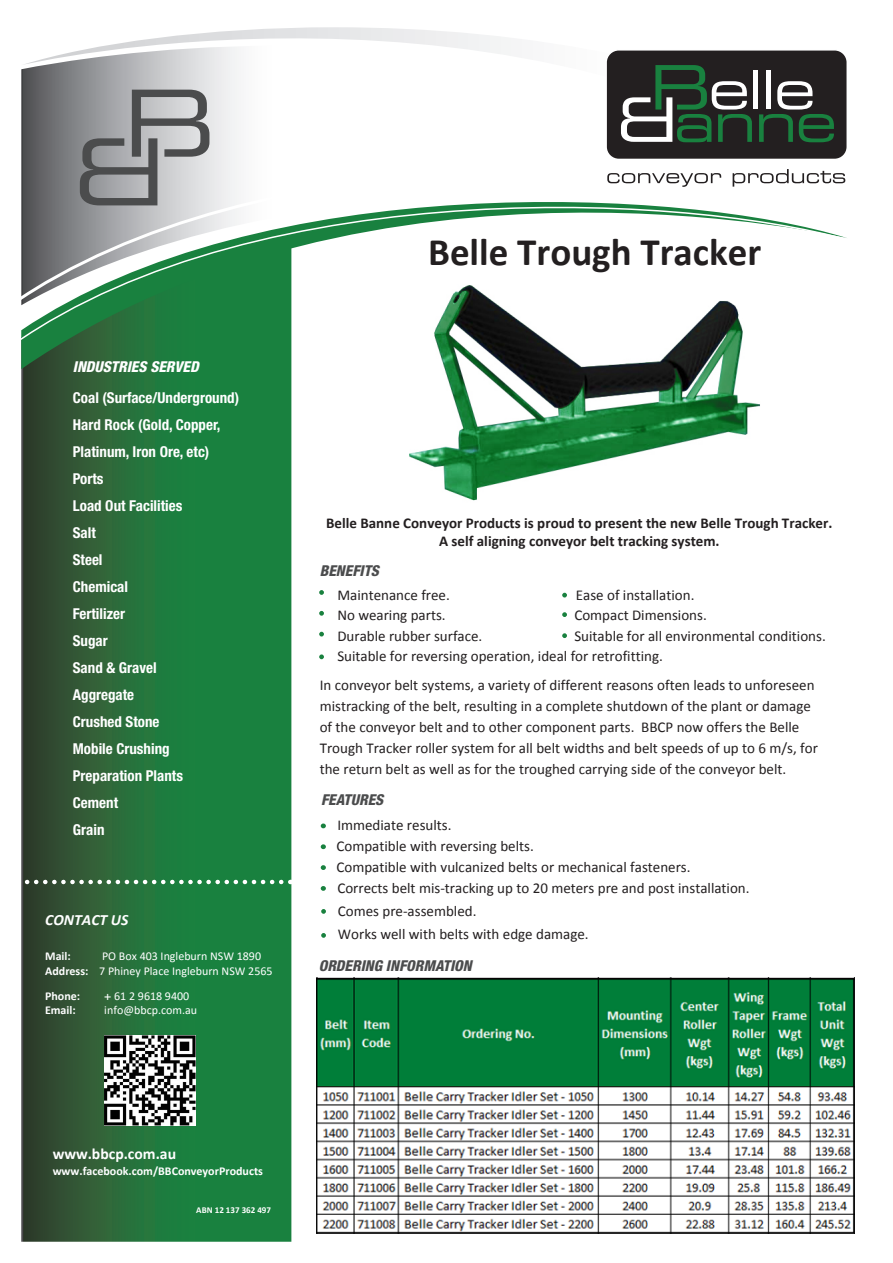
<style>
.page{position:relative;width:893px;height:1263px;background:#fff}
.page>*{position:absolute;margin:0;border:0;box-sizing:border-box;transform-origin:0 0}
.t1{font:700 39px "Calibri";color:#231f20}
.t2{font:700 15.75px "Calibri";color:#fff}
.t3{font:italic 700 15.75px "Calibri";color:#fff}
.t4{font:15px/21px "Calibri";color:#231f20}
.t5{font:700 condensed 15px/27px "Helvetica Neue";color:#fff}
.t6{font:700 15px/18px "Calibri";color:#231f20;text-align:center}
.t7{font:italic 800 condensed 15px "Helvetica Neue";color:#4b4c4d}
.t8{font:italic 800 condensed 15px "Helvetica Neue";color:#fff}
.t9{font:12px/14.4px "Calibri";color:#fff}
.t10{font:700 12px/14.4px "Calibri";color:#fff}
.t11{font:700 9px "Calibri";color:#fff}
.s1{font-weight:700}
.s2{font-family:"Helvetica Neue";font-weight:500;font-stretch:condensed}
.s3{font-style:inherit}
</style>
<div class="page">
<svg style="left:21px;top:369px;width:270px;height:873px;background:#246e3b"></svg>
<svg style="left:21px;top:346px;width:271px;height:23px;background:#22723c"></svg>
<svg style="left:21px;top:27px;width:490px;height:107px"></svg>
<svg style="left:21px;top:310px;width:271px;height:36px;background:#288046"></svg>
<svg style="left:21px;top:134px;width:826px;height:176px"></svg>
<svg style="left:607px;top:173px;width:114px;height:14px"></svg>
<svg style="left:733px;top:169px;width:112px;height:18px"></svg>
<svg style="left:605px;top:50px;width:242px;height:110px;background:#3b433d"></svg>
<svg style="left:319px;top:590px;width:5px;height:5px"></svg>
<svg style="left:319px;top:611px;width:5px;height:5px"></svg>
<svg style="left:319px;top:654px;width:5px;height:5px"></svg>
<svg style="left:562px;top:633px;width:5px;height:5px"></svg>
<svg style="left:319px;top:632px;width:5px;height:4px"></svg>
<svg style="left:21px;top:880px;width:260px;height:4px"></svg>
<svg style="left:562px;top:593px;width:5px;height:4px"></svg>
<svg style="left:562px;top:612px;width:5px;height:5px"></svg>
<svg style="left:321px;top:823px;width:5px;height:5px"></svg>
<svg style="left:321px;top:844px;width:5px;height:5px"></svg>
<svg style="left:321px;top:865px;width:5px;height:5px"></svg>
<svg style="left:321px;top:886px;width:5px;height:5px"></svg>
<img style="left:410px;top:280px;width:363px;height:221px">
<svg style="left:321px;top:909px;width:5px;height:5px"></svg>
<svg style="left:321px;top:933px;width:5px;height:5px"></svg>
<img style="left:316px;top:977px;width:539px;height:256px">
<img style="left:105px;top:1035px;width:90px;height:91px">
<p class="t8" style="left:73px;top:357px;width:127px">INDUSTRIES SERVED</p>
<p class="t5" style="left:73px;top:384px;width:168px">Coal (Surface/Underground)</p>
<p class="t5" style="left:73px;top:411px;width:149px">Hard Rock (Gold, Copper,<br>Platinum, Iron Ore, etc)</p>
<p class="t5" style="left:73px;top:465px;width:32px">Ports</p>
<p class="t5" style="left:73px;top:492px;width:111px">Load Out Facilities</p>
<p class="t5" style="left:73px;top:519px;width:25px">Salt</p>
<p class="t5" style="left:73px;top:546px;width:31px">Steel</p>
<p class="t5" style="left:73px;top:573px;width:57px">Chemical</p>
<p class="t5" style="left:73px;top:600px;width:54px">Fertilizer</p>
<p class="t5" style="left:73px;top:627px;width:36px">Sugar</p>
<p class="t5" style="left:73px;top:654px;width:85px">Sand &amp; Gravel</p>
<p class="t5" style="left:73px;top:681px;width:63px">Aggregate</p>
<p class="t5" style="left:73px;top:708px;width:88px">Crushed Stone</p>
<p class="t5" style="left:73px;top:735px;width:98px">Mobile Crushing</p>
<p class="t5" style="left:73px;top:762px;width:112px">Preparation Plants</p>
<p class="t5" style="left:73px;top:789px;width:47px">Cement</p>
<p class="t5" style="left:73px;top:816px;width:33px">Grain</p>
<p class="t3" style="left:45px;top:908px;width:85px">CONTACT US</p>
<p class="t10" style="left:45px;top:949px;width:27px">Mail:</p>
<p class="t9" style="left:45px;top:949px;width:229px;text-indent:57px">PO Box 403 Ingleburn NSW 1890<br><span class="s1">Address:</span> 7 Phiney Place Ingleburn NSW 2565</p>
<p class="t10" style="left:45px;top:988px;width:37px">Phone:<br>Email:</p>
<p class="t9" style="left:104px;top:988px;width:94px;line-height:14px"><span class="s2">+</span> 61 2 9618 9400 info@bbcp.com.au</p>
<p class="t1" style="left:428px;top:227px;width:335px">Belle <span class="s3">Trough</span> Tracker</p>
<p class="t6" style="left:326px;top:514px;width:508px">Belle Banne Conveyor Products is proud to present the new Belle Trough Tracker.<br>A self aligning conveyor belt tracking system.</p>
<p class="t7" style="left:320px;top:561px;width:61px">BENEFITS</p>
<p class="t4" style="left:337px;top:584px;width:114px">Maintenance free.</p>
<p class="t4" style="left:576px;top:584px;width:120px">Ease of installation.</p>
<p class="t4" style="left:337px;top:605px;width:110px">No wearing parts.</p>
<p class="t4" style="left:574px;top:605px;width:134px">Compact Dimensions.</p>
<p class="t4" style="left:337px;top:625px;width:146px">Durable rubber surface.</p>
<p class="t4" style="left:337px;top:625px;width:490px;line-height:20.5px;text-indent:237px">Suitable for all environmental conditions.<br>Suitable for reversing operation, ideal for retrofitting.</p>
<p class="t4" style="left:320px;top:675px;width:500px">In conveyor belt systems, a variety of different reasons often leads to unforeseen mistracking of the belt, resulting in a complete shutdown of the plant or damage of the conveyor belt and to other component parts. BBCP now offers the Belle Trough Tracker roller system for all belt widths and belt speeds of up to 6 m/s, for the return belt as well as for the troughed carrying side of the conveyor belt.</p>
<p class="t7" style="left:321px;top:791px;width:64px">FEATURES</p>
<p class="t4" style="left:337px;top:815px;width:415px">Immediate results.<br>Compatible with reversing belts.<br>Compatible with vulcanized belts or mechanical fasteners.<br>Corrects belt mis-tracking up to 20 meters pre and post installation.</p>
<p class="t4" style="left:338px;top:899px;width:252px;line-height:23.5px">Comes pre-assembled.<br>Works well with belts with edge damage.</p>
<p class="t7" style="left:319px;top:957px;width:155px">ORDERING INFORMATION</p>
<p class="t2" style="left:53px;top:1143px;width:125px">www.bbcp.com.au</p>
<p class="t10" style="left:53px;top:1163px;width:212px">www.facebook.com/BBConveyorProducts</p>
<p class="t11" style="left:196px;top:1204px;width:76px">ABN 12 137 362 497</p>
</div>
